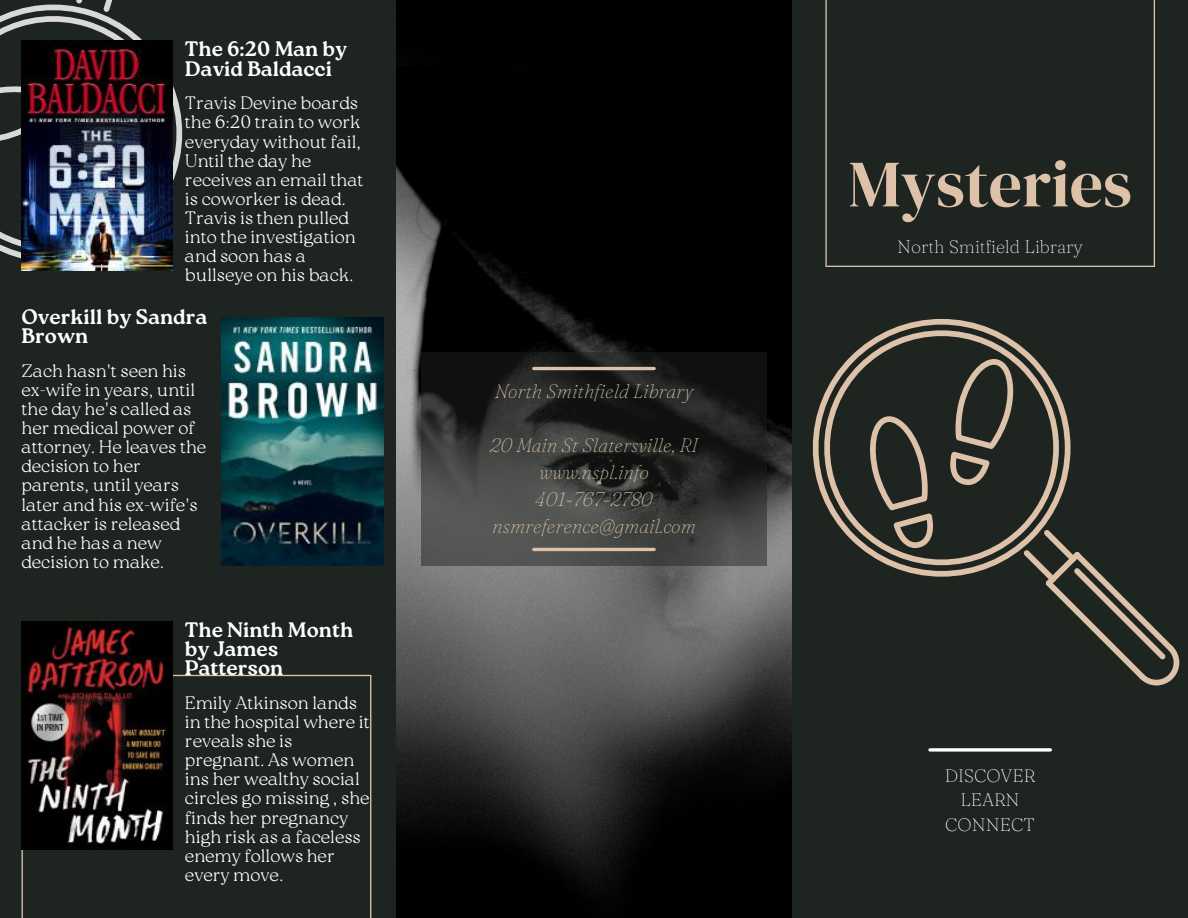
<style>
.page{position:relative;width:1188px;height:918px;background:#1e241f}
.page>*{position:absolute;margin:0;border:0;box-sizing:border-box;transform-origin:0 0}
.t1{font:66px "DM Serif Display";color:#ddc2a9}
.t2{font:700 21px/19.2px "Roca Two";color:#fff}
.t3{font:italic 100 19.5px/27px "Fraunces 9 pt";color:#ddc2a9;text-align:center}
.t4{font:100 18px/19.2px "Roca Two";color:#fff}
.t5{font:100 18px/24.8px "Fraunces 9 pt";color:#fff;text-align:center}
</style>
<div class="page">
<img style="left:396px;top:0;width:396px;height:918px">
<svg style="left:421px;top:352px;width:345px;height:214px"></svg>
<svg style="left:825px;top:0;width:330px;height:267px"></svg>
<hr style="left:534px;top:367px;width:120px;height:3px;background:#ddc2a9">
<hr style="left:534px;top:548px;width:120px;height:3px;background:#ddc2a9">
<svg style="left:930px;top:748px;width:120px;height:4px"></svg>
<svg style="left:812px;top:319px;width:259px;height:258px"></svg>
<svg style="left:813px;top:330px;width:257px;height:235px"></svg>
<svg style="left:1024px;top:530px;width:155px;height:155px"></svg>
<svg style="left:866px;top:416px;width:69px;height:132px"></svg>
<svg style="left:948px;top:359px;width:67px;height:126px"></svg>
<svg style="left:0;top:4px;width:183px;height:267px"></svg>
<svg style="left:63px;top:0;width:71px;height:13px"></svg>
<svg style="left:0;top:68px;width:22px;height:147px"></svg>
<svg style="left:22px;top:675px;width:349px;height:243px"></svg>
<img style="left:22px;top:40px;width:150px;height:231px">
<img style="left:221px;top:318px;width:162px;height:247px">
<img style="left:22px;top:622px;width:150px;height:227px">
<p class="t2" style="left:185px;top:40px;width:164px">The 6:20 Man by<br>David Baldacci</p>
<p class="t4" style="left:185px;top:93px;width:180px">Travis Devine boards the 6:20 train to work everyday without fail,<br>Until the day he receives an email that is coworker is dead.<br>Travis is then pulled into the investigation and soon has a bullseye on his back.</p>
<p class="t2" style="left:22px;top:307px;width:187px">Overkill by Sandra<br>Brown</p>
<p class="t4" style="left:22px;top:361px;width:186px">Zach hasn't seen his ex-wife in years, until the day he's called as her medical power of attorney. He leaves the decision to her parents, until years later and his ex-wife's attacker is released and he has a new decision to make.</p>
<p class="t2" style="left:185px;top:620px;width:170px">The Ninth Month by James<br>Patterson</p>
<p class="t4" style="left:185px;top:693px;width:186px">Emily Atkinson lands in the hospital where it reveals she is pregnant. As women ins her wealthy social circles go missing , she finds her pregnancy high risk as a faceless enemy follows her every move.</p>
<p class="t3" style="left:495px;top:378px;width:200px">North Smithfield Library</p>
<p class="t3" style="left:490px;top:432px;width:210px">20 Main St Slatersville, RI www.nspl.info<br>401-767-2780 nsmreference@gmail.com</p>
<h1 class="t1" style="left:849px;top:138px;width:285px">Mysteries</h1>
<p class="t5" style="left:897px;top:234px;width:187px">North Smitfield Library</p>
<p class="t5" style="left:945px;top:763px;width:92px">DISCOVER<br>LEARN<br>CONNECT</p>
</div>
